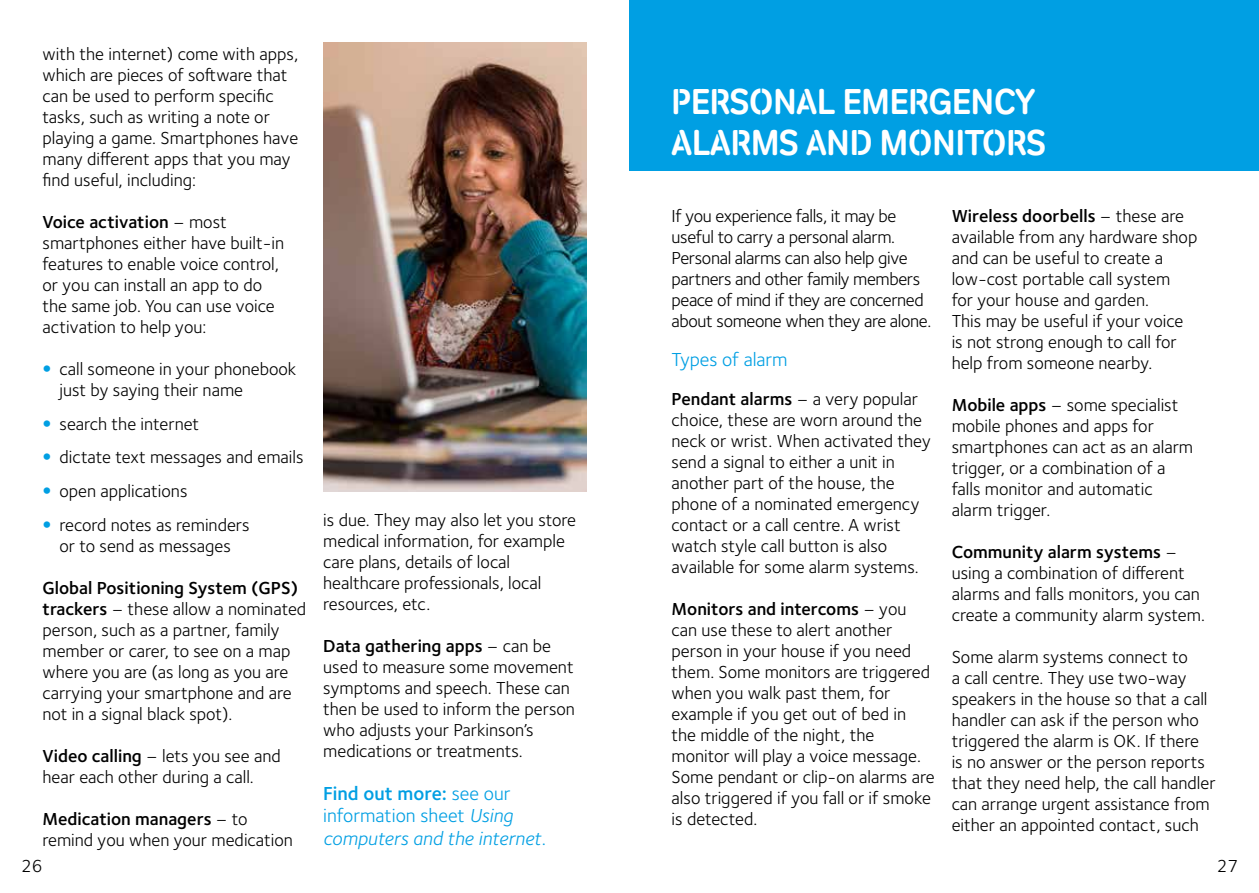
<style>
.page{position:relative;width:1259px;height:893px;background:#fff}
.page>*{position:absolute;margin:0;border:0;box-sizing:border-box;transform-origin:0 0}
.t1{font:36px/40.5px "Parkinsons UK Stencil";color:#fff}
.t2{font:italic 19.5px/22.5px "Foundry Sterling";color:#009fe3}
.t3{font:19.5px "Foundry Sterling";letter-spacing:-.005em;color:#009fe3}
.t4{font:18px/21px "Foundry Sterling";color:#000}
.t5{font:18px/21px "Foundry Sterling";letter-spacing:-.02em;color:#000}
.s1{font-weight:600}
.s2{font-family:"Helvetica Neue";font-weight:300;color:#009fe3}
.s3{font-weight:600;font-style:normal}
.s4{font-style:normal}
</style>
<div class="page">
<img style="left:323px;top:43px;width:264px;height:448px">
<div style="left:629px;top:0;width:630px;height:170px;background:#009fe3"></div>
<p class="t4" style="left:43px;top:43px;width:257px">with the internet) come with apps, which are pieces of software that can be used to perform specific tasks, such as writing a note or playing a game. Smartphones have many different apps that you may find useful, including:</p>
<p class="t4" style="left:43px;top:211px;width:243px"><span class="s1">Voice activation</span> – most smartphones either have built-in features to enable voice control, or you can install an app to do the same job. You can use voice activation to help you:</p>
<p class="t4" style="left:60px;top:358px;width:238px;text-indent:-17px"><span class="s2">•</span> call someone in your phonebook just by saying their name</p>
<p class="t4" style="left:43px;top:413px;width:158px"><span class="s2">•</span> search the internet</p>
<p class="t4" style="left:43px;top:447px;width:263px"><span class="s2">•</span> dictate text messages and emails</p>
<p class="t4" style="left:43px;top:481px;width:146px"><span class="s2">•</span> open applications</p>
<p class="t4" style="left:43px;top:515px;width:209px;text-align:center"><span class="s2">•</span> record notes as reminders or to send as messages</p>
<p class="t4" style="left:43px;top:578px;width:265px"><span class="s1">Global Positioning System (GPS) trackers</span> – these allow a nominated person, such as a partner, family member or carer, to see on a map where you are (as long as you are carrying your smartphone and are not in a signal black spot).</p>
<p class="t4" style="left:43px;top:746px;width:240px"><span class="s1">Video calling</span> – lets you see and hear each other during a call.</p>
<p class="t4" style="left:43px;top:809px;width:252px"><span class="s1">Medication managers</span> – to remind you when your medication</p>
<p class="t4" style="left:323px;top:509px;width:254px">is due. They may also let you store medical information, for example care plans, details of local healthcare professionals, local resources, etc.</p>
<p class="t4" style="left:323px;top:635px;width:253px"><span class="s1">Data gathering apps</span> – can be used to measure some movement symptoms and speech. These can then be used to inform the person who adjusts your Parkinson’s medications or treatments.</p>
<p class="t2" style="left:323px;top:782px;width:224px"><span class="s3">Find out more:</span> <span class="s4">see our information sheet</span> Using computers and the internet.</p>
<h1 class="t1" style="left:671px;top:82px;width:376px">PERSONAL EMERGENCY<br>ALARMS AND MONITORS</h1>
<p class="t5" style="left:671px;top:206px;width:261px">If you experience falls, it may be useful to carry a personal alarm.<br>Personal alarms can also help give partners and other family members peace of mind if they are concerned about someone when they are alone.</p>
<p class="t3" style="left:671px;top:348px;width:117px">Types of alarm</p>
<p class="t4" style="left:671px;top:389px;width:261px"><span class="s1">Pendant alarms</span> – a very popular choice, these are worn around the neck or wrist. When activated they send a signal to either a unit in another part of the house, the phone of a nominated emergency contact or a call centre. A wrist watch style call button is also available for some alarm systems.</p>
<p class="t4" style="left:671px;top:599px;width:265px"><span class="s1">Monitors and intercoms</span> – you can use these to alert another person in your house if you need them. Some monitors are triggered when you walk past them, for example if you get out of bed in the middle of the night, the monitor will play a voice message.<br>Some pendant or clip-on alarms are also triggered if you fall or if smoke is detected.</p>
<p class="t4" style="left:951px;top:206px;width:247px"><span class="s1">Wireless doorbells</span> – these are available from any hardware shop and can be useful to create a low-cost portable call system<br>for your house and garden.<br>This may be useful if your voice is not strong enough to call for help from someone nearby.</p>
<p class="t4" style="left:951px;top:395px;width:243px"><span class="s1">Mobile apps</span> – some specialist mobile phones and apps for smartphones can act as an alarm trigger, or a combination of a falls monitor and automatic alarm trigger.</p>
<p class="t4" style="left:951px;top:542px;width:255px"><span class="s1">Community alarm systems</span> – using a combination of different alarms and falls monitors, you can create a community alarm system.</p>
<p class="t4" style="left:951px;top:647px;width:265px">Some alarm systems connect to<br>a call centre. They use two-way speakers in the house so that a call handler can ask if the person who triggered the alarm is OK. If there<br>is no answer or the person reports that they need help, the call handler can arrange urgent assistance from either an appointed contact, such</p>
<p class="t4" style="left:21px;top:856px;width:23px">26</p>
<p class="t4" style="left:1217px;top:856px;width:23px">27</p>
</div>
